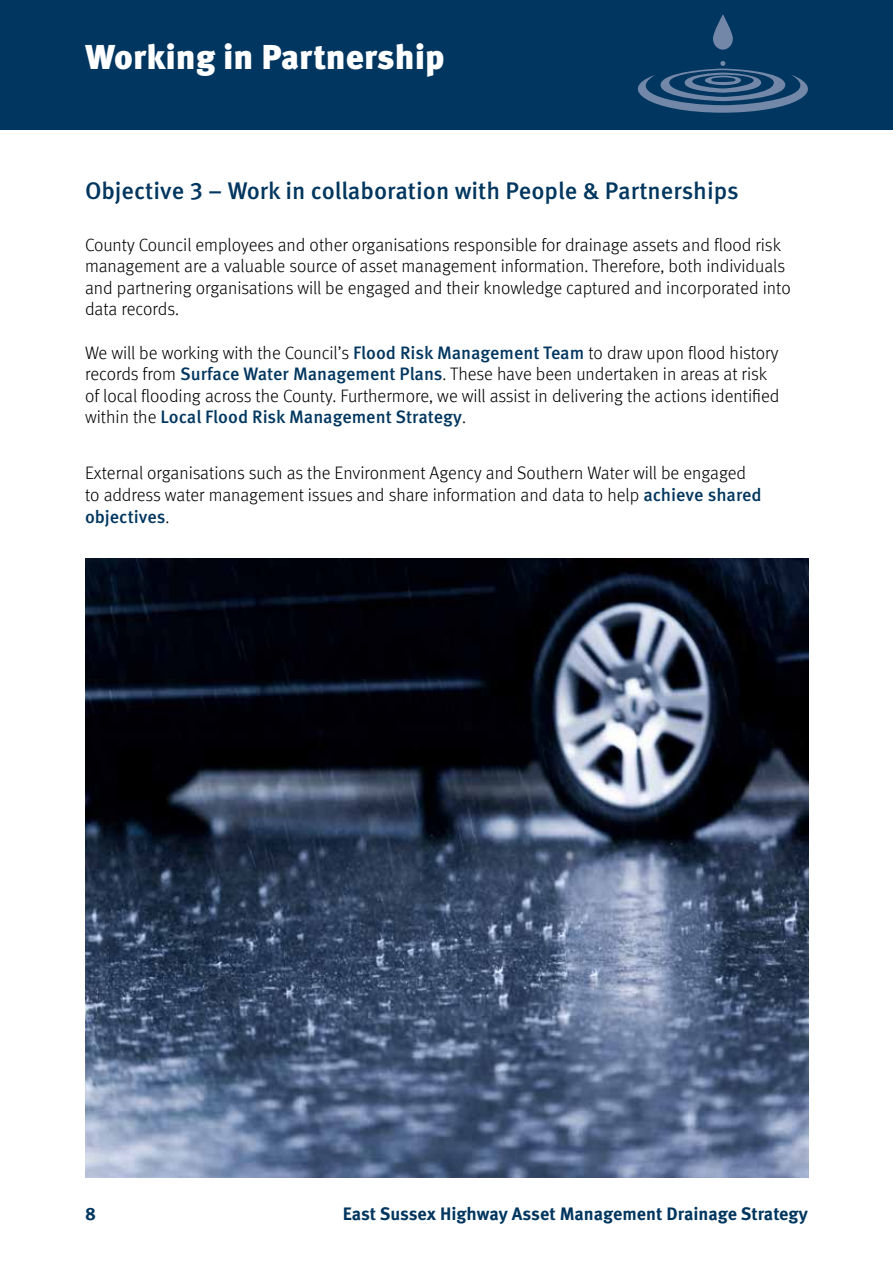
<style>
.page{position:relative;width:893px;height:1263px;background:#fff}
.page>*{position:absolute;margin:0;border:0;box-sizing:border-box;transform-origin:0 0}
.t1{font:900 34.5px "Meta Pro";color:#fff}
.t2{font:500 24px "Meta Pro";color:#00365f}
.t3{font:18px/21.6px "Meta Light LF";color:#000}
.t4{font:500 18px "Meta Pro";color:#00365f}
.t5{font:700 18px "Meta Pro";color:#00365f}
.s1{font-family:"Meta Pro";font-weight:500;color:#00365f}
.s2{font-family:"Meta Light LF";font-weight:400;color:#000}
</style>
<div class="page">
<div style="left:0;top:0;width:893px;height:130px;background:#00365f"></div>
<svg style="left:713px;top:14px;width:20px;height:36px"></svg>
<svg style="left:637px;top:61px;width:171px;height:52px"></svg>
<img style="left:85px;top:558px;width:723px;height:620px">
<h1 class="t1" style="left:85px;top:35px;width:361px">Working in Partnership</h1>
<h2 class="t2" style="left:85px;top:176px;width:655px">Objective 3 – Work in collaboration with People &amp; Partnerships</h2>
<p class="t3" style="left:85px;top:233px;width:707px">County Council employees and other organisations responsible for drainage assets and flood risk management are a valuable source of asset management information. Therefore, both individuals and partnering organisations will be engaged and their knowledge captured and incorporated into data records.</p>
<p class="t3" style="left:85px;top:341px;width:696px">We will be working with the Council’s <span class="s1">Flood Risk Management Team</span> to draw upon flood history records from <span class="s1">Surface Water Management Plans</span>. These have been undertaken in areas at risk of local flooding across the County. Furthermore, we will assist in delivering the actions identified</p>
<p class="t4" style="left:85px;top:406px;width:382px"><span class="s2">within the</span> Local Flood Risk Management Strategy<span class="s2">.</span></p>
<p class="t3" style="left:85px;top:462px;width:678px">External organisations such as the Environment Agency and Southern Water will be engaged to address water management issues and share information and data to help <span class="s1">achieve shared</span></p>
<p class="t4" style="left:85px;top:505px;width:86px">objectives<span class="s2">.</span></p>
<p class="t5" style="left:85px;top:1202px;width:12px">8</p>
<p class="t5" style="left:343px;top:1202px;width:467px">East Sussex Highway Asset Management Drainage Strategy</p>
</div>
